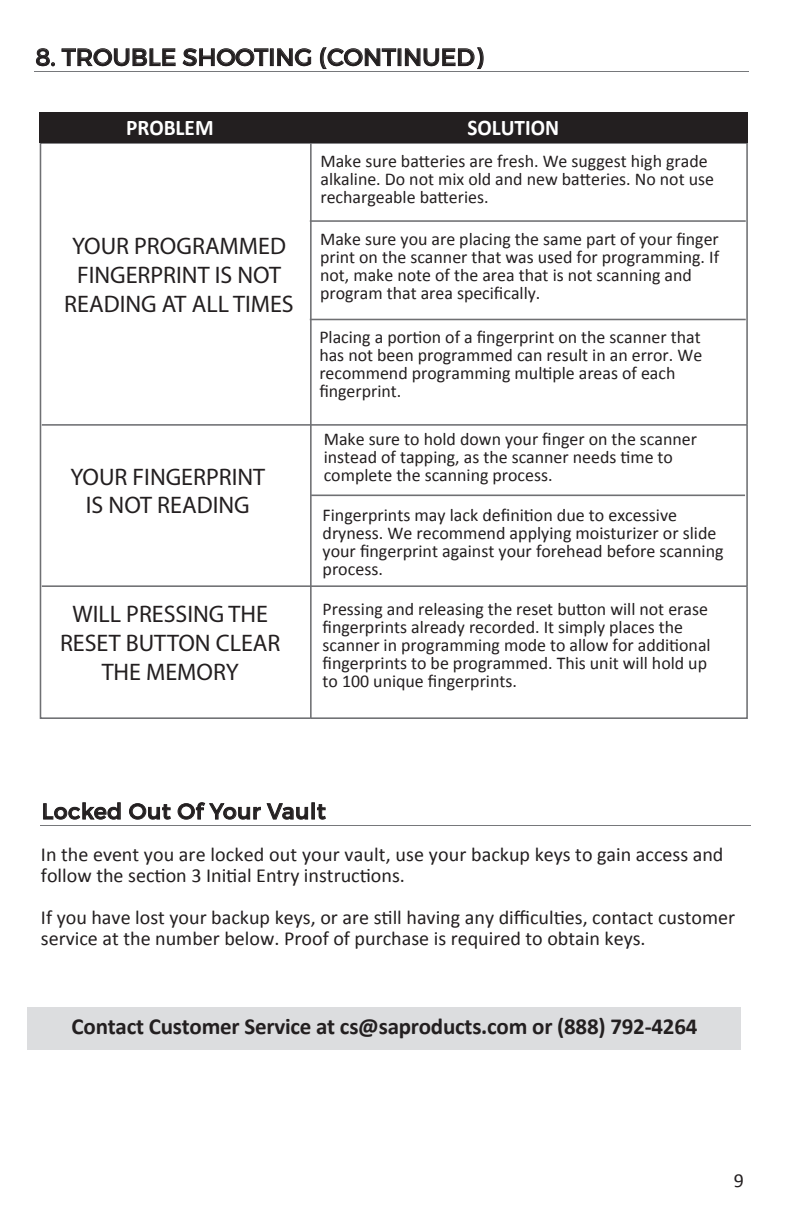
<style>
.page{position:relative;width:792px;height:1224px;background:#fff}
.page>*{position:absolute;margin:0;border:0;box-sizing:border-box;transform-origin:0 0}
.t1{font:24px/28.8px "Myriad Pro";color:#231f20;text-align:center}
.t2{font:24px "Montserrat";color:#231f20}
.t3{font:700 23px "Calibri";letter-spacing:-.01em;color:#231f20}
.t4{font:700 22.4px "Calibri";color:#fff;scale:.95 1}
.t5{font:22px "Montserrat";letter-spacing:.02em;color:#231f20}
.t6{font:20px/21px "Calibri";color:#231f20}
.t7{font:18px/18px "Calibri";color:#231f20}
</style>
<div class="page">
<div style="left:40px;top:142px;width:708px;height:577px;background:#fff;border:2px solid #6f7073"></div>
<hr style="left:34px;top:71px;width:715px;height:1px;background:#76787b">
<svg style="left:36px;top:48px;width:19px;height:19px"></svg>
<svg style="left:61px;top:48px;width:115px;height:19px"></svg>
<svg style="left:182px;top:48px;width:87px;height:19px"></svg>
<div style="left:270px;top:48px;width:4px;height:18px;border:1px solid #231f20"></div>
<svg style="left:277px;top:48px;width:35px;height:19px"></svg>
<svg style="left:320px;top:47px;width:77px;height:22px"></svg>
<svg style="left:405px;top:47px;width:79px;height:22px"></svg>
<div style="left:28px;top:1007px;width:713px;height:43px;background:#dcdddf"></div>
<hr style="left:41px;top:825px;width:710px;height:1px;background:#76787b">
<svg style="left:43px;top:802px;width:78px;height:18px"></svg>
<svg style="left:129px;top:803px;width:42px;height:17px"></svg>
<svg style="left:177px;top:802px;width:131px;height:18px"></svg>
<div style="left:312px;top:802px;width:3px;height:18px;border:1px solid #231f20"></div>
<svg style="left:317px;top:804px;width:9px;height:16px"></svg>
<hr style="left:42px;top:585px;width:705px;height:2px;background:#6f7073">
<hr style="left:42px;top:424px;width:705px;height:2px;background:#6f7073">
<hr style="left:311px;top:495px;width:434px;height:1px;background:#6f7073">
<hr style="left:310px;top:220px;width:436px;height:2px;background:#6f7073">
<hr style="left:310px;top:319px;width:436px;height:1px;background:#6f7073">
<hr style="left:310px;top:143px;width:2px;height:575px;background:#6f7073">
<div style="left:40px;top:113px;width:301px;height:30px;background:#231f20"></div>
<div style="left:303px;top:113px;width:445px;height:30px;background:#231f20"></div>
<h1 class="t2" style="left:35px;top:42px;width:449px">8. TROUBLE SHOOTING (CONTINUED)</h1>
<p class="t4" style="left:126px;top:112px;width:94px">PROBLEM</p>
<p class="t4" style="left:467px;top:112px;width:98px">SOLUTION</p>
<h1 class="t1" style="left:64px;top:232px;width:231px">YOUR PROGRAMMED<br>FINGERPRINT IS NOT<br>READING AT ALL TIMES</h1>
<h1 class="t1" style="left:70px;top:462px;width:196px">YOUR FINGERPRINT<br>IS NOT READING</h1>
<h1 class="t1" style="left:60px;top:600px;width:222px">WILL PRESSING THE<br>RESET BUTTON CLEAR<br>THE MEMORY</h1>
<p class="t7" style="left:320px;top:151px;width:395px">Make sure batteries are fresh. We suggest high grade alkaline. Do not mix old and new batteries. No not use rechargeable batteries.</p>
<p class="t7" style="left:320px;top:230px;width:401px">Make sure you are placing the same part of your finger print on the scanner that was used for programming. If not, make note of the area that is not scanning and program that area specifically.</p>
<p class="t7" style="left:319px;top:327px;width:384px">Placing a portion of a fingerprint on the scanner that has not been programmed can result in an error. We recommend programming multiple areas of each fingerprint.</p>
<p class="t7" style="left:324px;top:430px;width:375px">Make sure to hold down your finger on the scanner instead of tapping, as the scanner needs time to complete the scanning process.</p>
<p class="t7" style="left:323px;top:505px;width:403px">Fingerprints may lack definition due to excessive dryness. We recommend applying moisturizer or slide your fingerprint against your forehead before scanning process.</p>
<p class="t7" style="left:323px;top:599px;width:390px">Pressing and releasing the reset button will not erase fingerprints already recorded. It simply places the scanner in programming mode to allow for additional fingerprints to be programmed. This unit will hold up to 100 unique fingerprints.</p>
<p class="t5" style="left:42px;top:798px;width:286px">Locked Out Of Your Vault</p>
<p class="t6" style="left:41px;top:844px;width:684px">In the event you are locked out your vault, use your backup keys to gain access and follow the section 3 Initial Entry instructions.</p>
<p class="t6" style="left:41px;top:907px;width:696px">If you have lost your backup keys, or are still having any difficulties, contact customer service at the number below. Proof of purchase is required to obtain keys.</p>
<p class="t3" style="left:72px;top:1010px;width:627px">Contact Customer Service at cs@saproducts.com or (888) 792-4264</p>
<p class="t6" style="left:734px;top:1170px;width:12px">9</p>
</div>
